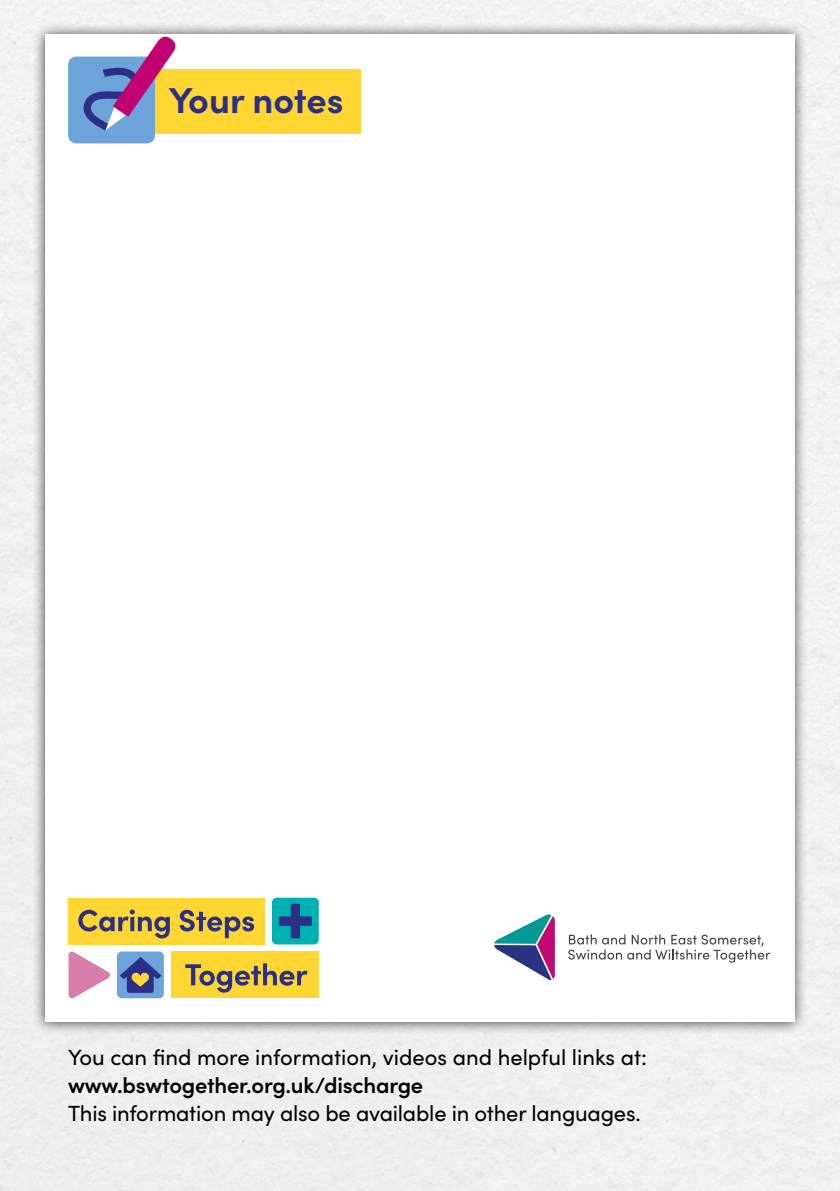
<style>
.page{position:relative;width:840px;height:1191px;background:#fff}
.page>*{position:absolute;margin:0;border:0;box-sizing:border-box;transform-origin:0 0}
.t1{font:700 36px "Sofia Pro";color:#2c2f88}
.t2{font:22px "Sofia Pro";letter-spacing:-.01em;color:#000}
.t3{font:600 22px "Sofia Pro";letter-spacing:-.01em;color:#000}
</style>
<div class="page">
<div style="left:32px;top:22px;width:775px;height:1013px;background:#000;opacity:.75"></div>
<div style="left:45px;top:35px;width:749px;height:987px;background:#fff"></div>
<svg style="left:568px;top:934px;width:201px;height:28px"></svg>
<svg style="left:494px;top:914px;width:60px;height:66px"></svg>
<div style="left:68px;top:897px;width:197px;height:47px;background:#ffd632"></div>
<svg style="left:78px;top:909px;width:92px;height:29px"></svg>
<svg style="left:179px;top:909px;width:75px;height:29px"></svg>
<div style="left:171px;top:951px;width:147px;height:47px;background:#ffd632"></div>
<svg style="left:185px;top:963px;width:122px;height:29px"></svg>
<div style="left:272px;top:897px;width:46px;height:47px;background:#00b1b2;border-radius:5px"></div>
<svg style="left:279px;top:903px;width:33px;height:35px"></svg>
<div style="left:117px;top:951px;width:47px;height:47px;background:#6da4d9;border-radius:5px"></div>
<svg style="left:120px;top:957px;width:41px;height:36px"></svg>
<svg style="left:68px;top:951px;width:42px;height:47px"></svg>
<div style="left:123px;top:70px;width:237px;height:64px;background:#ffd632"></div>
<div style="left:68px;top:57px;width:87px;height:86px;background:#6da4d9;border-radius:8px"></div>
<svg style="left:76px;top:33px;width:102px;height:98px"></svg>
<h1 class="t1" style="left:169px;top:72px;width:176px">Your notes</h1>
<p class="t2" style="left:68px;top:1041px;width:580px">You can find more information, videos and helpful links at:</p>
<p class="t3" style="left:68px;top:1068px;width:356px">www.bswtogether.org.uk/discharge</p>
<p class="t2" style="left:68px;top:1097px;width:574px">This information may also be available in other languages.</p>
</div>
